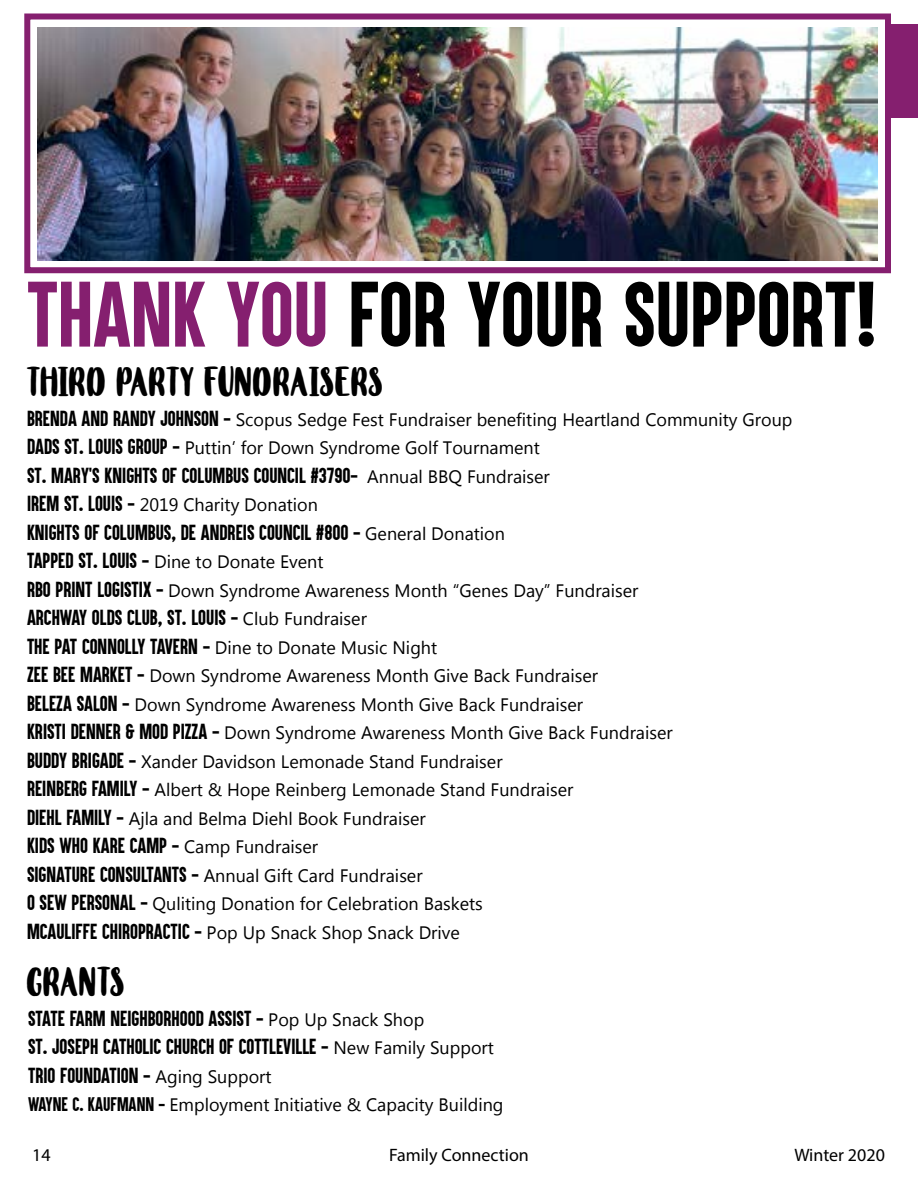
<style>
.page{position:relative;width:918px;height:1188px;background:#fff}
.page>*{position:absolute;margin:0;border:0;box-sizing:border-box;transform-origin:0 0}
.t1{font:76.5px "Aku&Kamu";color:#000}
.t2{font:31.35px "Mahoni Free Personal Use";color:#000}
.t3{font:18px/28.5px "Myanmar Text";color:#000}
.t4{font:18px/28.5px "Aku&Kamu";color:#000}
.t5{font:18px "Myriad Pro";color:#000}
.s1{color:#851f6f}
.s2{font-family:"Aku&Kamu"}
.s3{font-family:"Myanmar Text"}
.s4{font-family:"Aku&Kamu";font-size:16.35px}
</style>
<div class="page">
<div style="left:853px;top:24px;width:65px;height:94px;background:#851f6f"></div>
<div style="left:24px;top:14px;width:867px;height:259px;background:#fff;border:6px solid #851f6f"></div>
<img style="left:38px;top:27px;width:840px;height:233px">
<h1 class="t1" style="left:27px;top:264px;width:852px"><span class="s1">THANK YOU</span> FOR YOUR SUPPORT!</h1>
<h2 class="t2" style="left:27px;top:366px;width:359px">THIRD PARTY FUNDRAISERS</h2>
<p class="t3" style="left:27px;top:405px;width:767px"><span class="s2">BRENDA AND RANDY JOHNSON -</span> Scopus Sedge Fest Fundraiser benefiting Heartland Community Group<br><span class="s2">DADS ST. LOUIS GROUP -</span> Puttin’ for Down Syndrome Golf Tournament</p>
<p class="t4" style="left:27px;top:461px;width:524px">ST. MARY’S KNIGHTS OF COLUMBUS COUNCIL #3790- <span class="s3">Annual BBQ Fundraiser</span></p>
<p class="t3" style="left:27px;top:491px;width:293px"><span class="s2">IREM ST. LOUIS -</span> 2019 Charity Donation</p>
<p class="t4" style="left:27px;top:518px;width:480px">KNIGHTS OF COLUMBUS, DE ANDREIS COUNCIL #800 - <span class="s3">General Donation</span></p>
<p class="t3" style="left:27px;top:548px;width:613px"><span class="s2">TAPPED ST. LOUIS -</span> Dine to Donate Event<br><span class="s2">RBO PRINT LOGISTIX -</span> Down Syndrome Awareness Month “Genes Day” Fundraiser</p>
<p class="t4" style="left:27px;top:604px;width:341px">ARCHWAY OLDS CLUB, ST. LOUIS - <span class="s3">Club Fundraiser</span></p>
<p class="t3" style="left:27px;top:633px;width:647px"><span class="s2">THE PAT CONNOLLY TAVERN -</span> Dine to Donate Music Night<br><span class="s2">ZEE BEE MARKET -</span> Down Syndrome Awareness Month Give Back Fundraiser<br><span class="s2">BELEZA SALON -</span> Down Syndrome Awareness Month Give Back Fundraiser<br><span class="s2">KRISTI DENNER &amp; MOD PIZZA -</span> Down Syndrome Awareness Month Give Back Fundraiser <span class="s2">BUDDY BRIGADE -</span> Xander Davidson Lemonade Stand Fundraiser<br><span class="s2">REINBERG FAMILY -</span> Albert &amp; Hope Reinberg Lemonade Stand Fundraiser<br><span class="s2">DIEHL FAMILY -</span> Ajla and Belma Diehl Book Fundraiser</p>
<p class="t4" style="left:27px;top:832px;width:293px">KIDS WHO KARE CAMP - <span class="s3">Camp Fundraiser</span></p>
<p class="t3" style="left:27px;top:861px;width:457px"><span class="s2">SIGNATURE CONSULTANTS -</span> Annual Gift Card Fundraiser<br><span class="s2">O SEW PERSONAL -</span> Quliting Donation for Celebration Baskets<br><span class="s2">MCAULIFFE CHIROPRACTIC -</span> Pop Up Snack Shop Snack Drive</p>
<h2 class="t2" style="left:27px;top:966px;width:101px">GRANTS</h2>
<p class="t4" style="left:28px;top:1004px;width:467px">STATE FARM NEIGHBORHOOD ASSIST - <span class="s3">Pop Up Snack Shop<br></span>ST. JOSEPH CATHOLIC CHURCH OF COTTLEVILLE - <span class="s3">New Family Support<br></span>TRIO FOUNDATION - <span class="s3">Aging Support</span></p>
<p class="t3" style="left:28px;top:1091px;width:477px"><span class="s4">WAYNE C. KAUFMANN -</span> Employment Initiative &amp; Capacity Building</p>
<p class="t5" style="left:32px;top:1144px;width:20px">14</p>
<p class="t5" style="left:389px;top:1144px;width:141px">Family Connection</p>
<p class="t5" style="left:794px;top:1144px;width:92px">Winter 2020</p>
</div>
